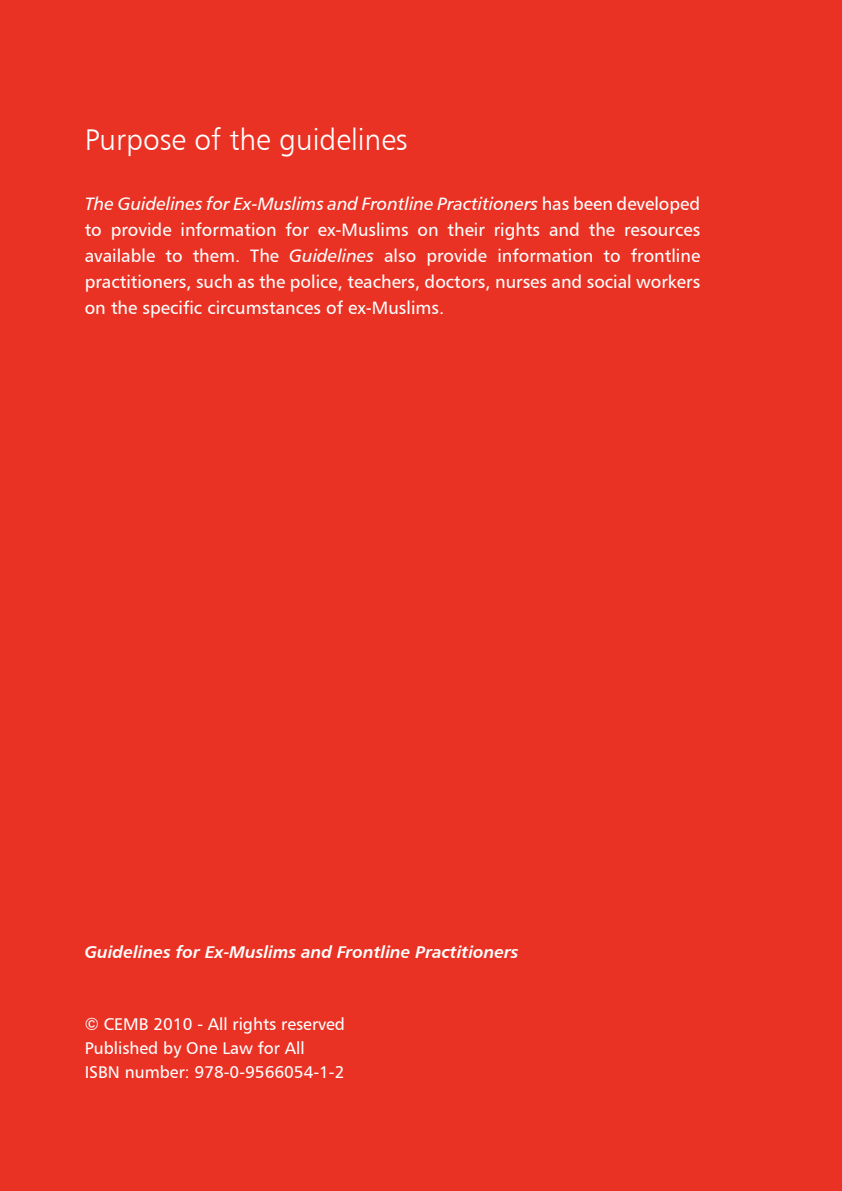
<style>
.page{position:relative;width:842px;height:1191px;background:#e93224}
.page>*{position:absolute;margin:0;border:0;box-sizing:border-box;transform-origin:0 0}
.Chapter_title{font:30px "Humanist 777 BT Light B";color:#fff}
.body{font:18px/26px "Humanist 777 BT Roman B";color:#fff;text-align:justify}
.t1{font:17px/24px "Humanist 777 BT Roman B";color:#fff}
.t2{font:17px "Humanist 777 BT Bold Italic B";color:#fff}
.s1{font-family:"Humanist 777 BT Italic B"}
</style>
<div class="page">
<p class="Chapter_title" style="left:85px;top:121px;width:324px">Purpose of the guidelines</p>
<p class="body" style="left:85px;top:191px;width:617px"><span class="s1">The Guidelines for Ex-Muslims and Frontline Practitioners</span> has been developed to provide information for ex-Muslims on their rights and the resources available to them. The <span class="s1">Guidelines</span> also provide information to frontline practitioners, such as the police, teachers, doctors, nurses and social workers on the specific circumstances of ex-Muslims.</p>
<p class="t2" style="left:85px;top:941px;width:435px">Guidelines for Ex-Muslims and Frontline Practitioners</p>
<p class="t1" style="left:85px;top:1012px;width:262px">© CEMB 2010 - All rights reserved<br>Published by One Law for All</p>
<p class="t1" style="left:85px;top:1060px;width:261px">ISBN number: 978-0-9566054-1-2</p>
</div>
